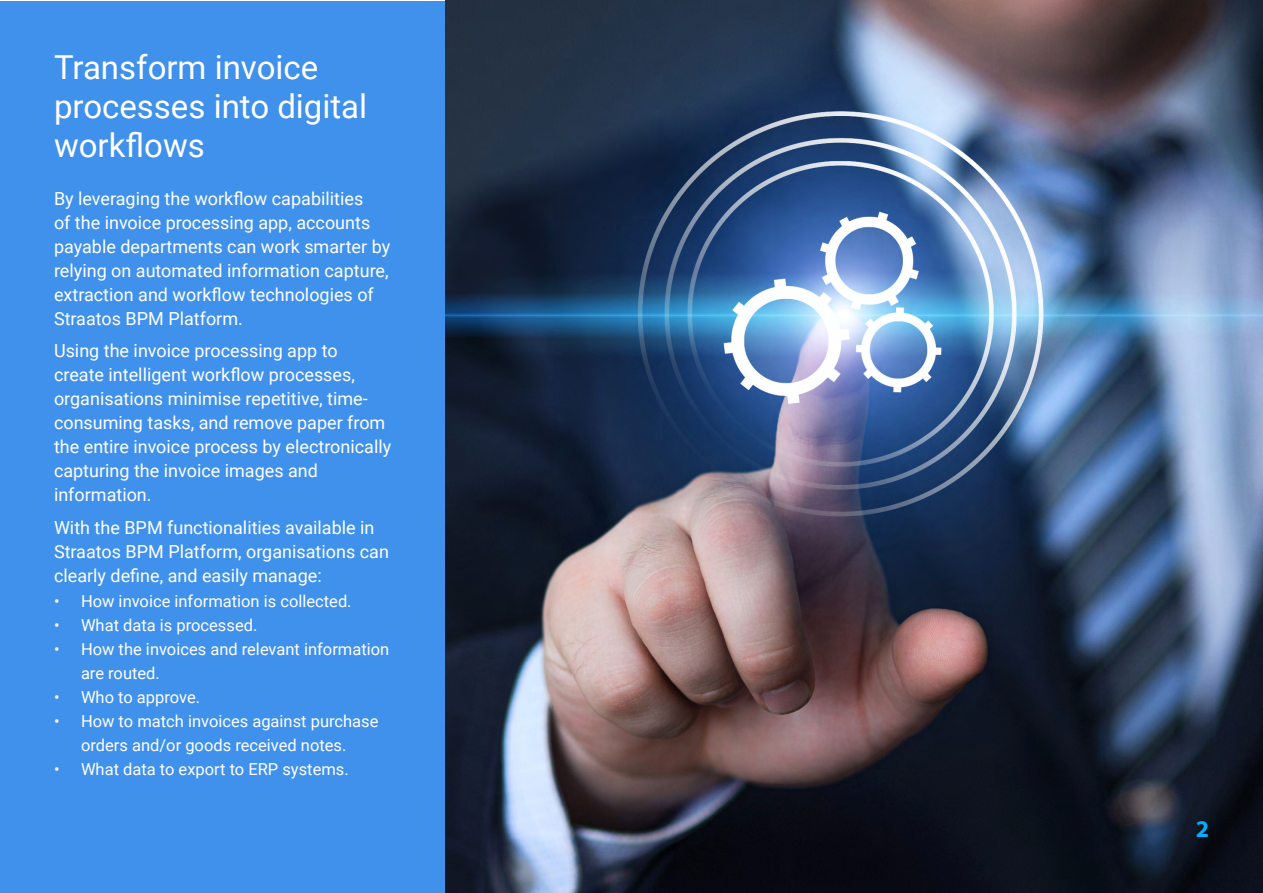
<style>
.page{position:relative;width:1263px;height:893px;background:#fff}
.page>*{position:absolute;margin:0;border:0;box-sizing:border-box;transform-origin:0 0}
.t1{font:33px/39px "Roboto";color:#fff}
.t2{font:700 24px "Myriad Pro";color:#00aeff}
.t3{font:18px/24px "Roboto";color:#fff}
.t4{font:16.5px/24px "Roboto";color:#fff}
</style>
<div class="page">
<div style="left:1px;top:1px;width:1261px;height:891px;background:#4091ec"></div>
<img style="left:445px;top:1px;width:817px;height:892px">
<h1 class="t1" style="left:54px;top:46px;width:315px">Transform invoice processes into digital workflows</h1>
<p class="t3" style="left:54px;top:186px;width:338px">By leveraging the workflow capabilities<br>of the invoice processing app, accounts payable departments can work smarter by relying on automated information capture, extraction and workflow technologies of Straatos BPM Platform.</p>
<p class="t3" style="left:54px;top:338px;width:339px">Using the invoice processing app to create intelligent workflow processes, organisations minimise repetitive, time&shy;consuming tasks, and remove paper from the entire invoice process by electronically capturing the invoice images and information.</p>
<p class="t3" style="left:54px;top:515px;width:336px">With the BPM functionalities available in<br>Straatos BPM Platform, organisations can clearly define, and easily manage:</p>
<p class="t4" style="left:54px;top:588px;width:299px">• How invoice information is collected.</p>
<p class="t4" style="left:54px;top:612px;width:205px">• What data is processed.</p>
<p class="t4" style="left:81px;top:636px;width:310px;text-indent:-27px">• How the invoices and relevant information are routed.</p>
<p class="t4" style="left:54px;top:684px;width:148px">• Who to approve.</p>
<p class="t4" style="left:54px;top:708px;width:326px;text-align:center">• How to match invoices against purchase orders and/or goods received notes.</p>
<p class="t4" style="left:54px;top:756px;width:296px">• What data to export to ERP systems.</p>
<h2 class="t2" style="left:1196px;top:813px;width:15px">2</h2>
</div>
